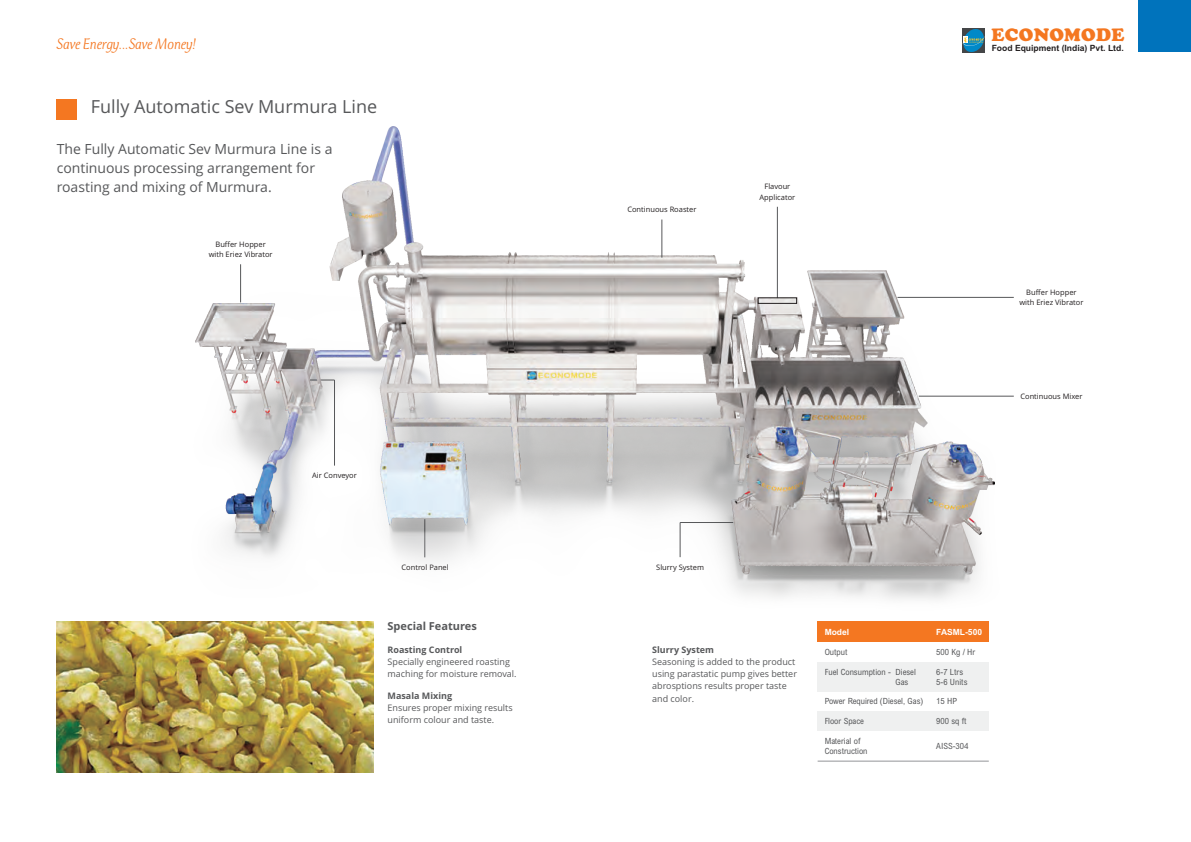
<style>
.page{position:relative;width:1191px;height:842px;background:#fff}
.page>*{position:absolute;margin:0;border:0;box-sizing:border-box;transform-origin:0 0}
.t1{font:900 18.7px "Cooper";letter-spacing:.02em;color:#f47721}
.t2{font:18px "Open Sans";color:#57585a}
.t3{font:italic 16px "Mercurius";color:#f47721}
.t4{font:14px/19.1px "Open Sans";color:#57585a}
.t5{font:700 11px "Open Sans";color:#57585a}
.t6{font:9px/12.3px "Open Sans";color:#57585a}
.t7{font:700 9px "Open Sans";color:#57585a}
.t8{font:700 8.6px "Arial";color:#231f20}
.t9{font:condensed 8.5px/9.9px "Arial";color:#57585a}
.t10{font:700 8.5px "Arial";color:#fff}
.t11{font:7.5px/10.2px "Open Sans";color:#231f20;text-align:center}
</style>
<div class="page">
<div style="left:57px;top:99px;width:20px;height:20px;background:#f47721"></div>
<img style="left:57px;top:622px;width:316px;height:151px">
<img style="left:729px;top:296px;width:270px;height:304px">
<img style="left:195px;top:127px;width:799px;height:447px">
<svg style="left:962px;top:28px;width:23px;height:25px"></svg>
<div style="left:1138px;top:0;width:53px;height:51px;background:#0073bc"></div>
<div style="left:817px;top:662px;width:171px;height:30px;background:#eff0f0"></div>
<div style="left:817px;top:622px;width:171px;height:20px;background:#f47721"></div>
<div style="left:817px;top:711px;width:171px;height:20px;background:#eff0f0"></div>
<hr style="left:817px;top:761px;width:171px;height:1px;background:#939598">
<hr style="left:918px;top:396px;width:95px;height:1px;background:#57585a">
<hr style="left:897px;top:297px;width:116px;height:1px;background:#57585a">
<hr style="left:777px;top:207px;width:1px;height:91px;background:#57585a">
<hr style="left:661px;top:219px;width:1px;height:39px;background:#57585a">
<hr style="left:680px;top:522px;width:1px;height:35px;background:#57585a">
<div style="left:758px;top:298px;width:39px;height:6px;border:1px solid #231f20"></div>
<hr style="left:680px;top:522px;width:53px;height:1px;background:#57585a">
<h3 class="t3" style="left:57px;top:37px;width:141px">Save Energy...Save Money!</h3>
<h2 class="t2" style="left:91px;top:99px;width:288px">Fully Automatic Sev Murmura Line</h2>
<h3 class="t4" style="left:57px;top:140px;width:277px">The Fully Automatic Sev Murmura Line is a continuous processing arrangement for roasting and mixing of Murmura.</h3>
<p class="t11" style="left:209px;top:240px;width:65px">Buffer Hopper with Eriez Vibrator</p>
<p class="t11" style="left:312px;top:471px;width:46px">Air Conveyor</p>
<p class="t11" style="left:401px;top:563px;width:49px">Control Panel</p>
<p class="t5" style="left:387px;top:622px;width:91px">Special Features</p>
<p class="t7" style="left:387px;top:646px;width:76px">Roasting Control</p>
<p class="t6" style="left:387px;top:656px;width:131px">Specially engineered roasting maching for moisture removal.</p>
<p class="t7" style="left:387px;top:692px;width:66px">Masala Mixing</p>
<p class="t6" style="left:387px;top:702px;width:127px">Ensures proper mixing results uniform colour and taste.</p>
<p class="t11" style="left:627px;top:205px;width:71px">Continuous Roaster</p>
<p class="t11" style="left:759px;top:182px;width:37px">Flavour<br>Applicator</p>
<h1 class="t1" style="left:991px;top:29px;width:134px">ECONOMODE</h1>
<p class="t8" style="left:991px;top:45px;width:134px">Food Equipment (India) Pvt. Ltd.</p>
<p class="t11" style="left:1019px;top:288px;width:65px">Buffer Hopper with Eriez Vibrator</p>
<p class="t11" style="left:1020px;top:392px;width:63px">Continuous Mixer</p>
<p class="t11" style="left:656px;top:563px;width:49px">Slurry System</p>
<p class="t7" style="left:652px;top:646px;width:63px">Slurry System</p>
<p class="t6" style="left:652px;top:656px;width:146px">Seasoning is added to the product using parastatic pump gives better abrosptions results proper taste and color.</p>
<p class="t10" style="left:936px;top:629px;width:47px">FASML-500</p>
<p class="t10" style="left:824px;top:629px;width:26px">Model</p>
<p class="t9" style="left:824px;top:648px;width:24px">Output</p>
<p class="t9" style="left:895px;top:668px;width:22px;text-indent:-71px">Fuel Consumption - Diesel<br>Gas</p>
<p class="t9" style="left:936px;top:678px;width:33px">5-6 Units</p>
<p class="t9" style="left:824px;top:697px;width:100px">Power Required (Diesel, Gas)</p>
<p class="t9" style="left:936px;top:697px;width:22px">15 HP</p>
<p class="t9" style="left:936px;top:648px;width:40px">500 Kg / Hr</p>
<p class="t9" style="left:936px;top:668px;width:28px">6-7 Ltrs</p>
<p class="t9" style="left:824px;top:716px;width:41px">Floor Space</p>
<p class="t9" style="left:936px;top:716px;width:32px">900 sq ft</p>
<p class="t9" style="left:936px;top:742px;width:34px">AISS-304</p>
<p class="t9" style="left:824px;top:737px;width:44px">Material of<br>Construction</p>
</div>
